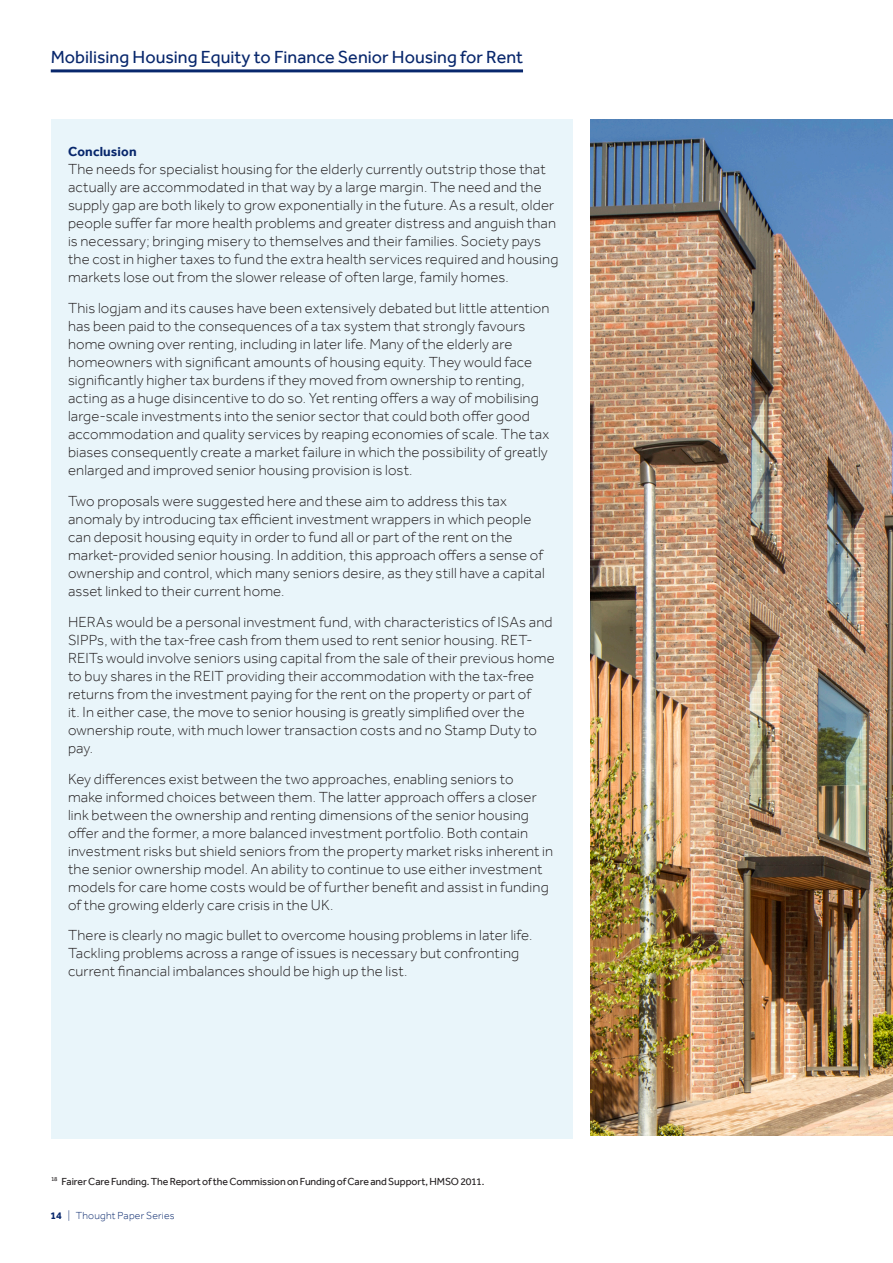
<style>
.page{position:relative;width:893px;height:1263px;background:#fff}
.page>*{position:absolute;margin:0;border:0;box-sizing:border-box;transform-origin:0 0}
.t1{font:18px "Effra";color:#08276c}
.t2{font:300 15px/18px "Effra";letter-spacing:.01em;color:#231f20}
.t3{font:700 13.5px "Effra";letter-spacing:.01em;color:#08276c}
.t4{font:10.5px "Effra";letter-spacing:-.005em;color:#231f20}
.t5{font:300 10.5px "Effra";letter-spacing:.025em;color:#08276c}
.s1{font-weight:700}
</style>
<div class="page">
<div style="left:51px;top:119px;width:521px;height:1019px;background:#e9f5fa"></div>
<hr style="left:51px;top:69px;width:472px;height:3px;background:#08276c">
<img style="left:590px;top:119px;width:303px;height:1016px">
<p class="t1" style="left:51px;top:46px;width:474px">Mobilising Housing Equity to Finance Senior Housing for Rent</p>
<p class="t3" style="left:68px;top:144px;width:70px">Conclusion</p>
<p class="t2" style="left:68px;top:160px;width:492px">The needs for specialist housing for the elderly currently outstrip those that actually are accommodated in that way by a large margin. The need and the supply gap are both likely to grow exponentially in the future. As a result, older people suffer far more health problems and greater distress and anguish than is necessary; bringing misery to themselves and their families. Society pays the cost in higher taxes to fund the extra health services required and housing markets lose out from the slower release of often large, family homes.</p>
<p class="t2" style="left:68px;top:299px;width:483px">This logjam and its causes have been extensively debated but little attention has been paid to the consequences of a tax system that strongly favours home owning over renting, including in later life. Many of the elderly are homeowners with significant amounts of housing equity. They would face significantly higher tax burdens if they moved from ownership to renting, acting as a huge disincentive to do so. Yet renting offers a way of mobilising large-scale investments into the senior sector that could both offer good accommodation and quality services by reaping economies of scale. The tax biases consequently create a market failure in which the possibility of greatly enlarged and improved senior housing provision is lost.</p>
<p class="t2" style="left:68px;top:492px;width:478px">Two proposals were suggested here and these aim to address this tax anomaly by introducing tax efficient investment wrappers in which people can deposit housing equity in order to fund all or part of the rent on the market-provided senior housing. In addition, this approach offers a sense of ownership and control, which many seniors desire, as they still have a capital asset linked to their current home.</p>
<p class="t2" style="left:68px;top:612px;width:488px">HERAs would be a personal investment fund, with characteristics of ISAs and SIPPs, with the tax-free cash from them used to rent senior housing. RET-REITs would involve seniors using capital from the sale of their previous home to buy shares in the REIT providing their accommodation with the tax-free returns from the investment paying for the rent on the property or part of<br>it. In either case, the move to senior housing is greatly simplified over the ownership route, with much lower transaction costs and no Stamp Duty to pay.</p>
<p class="t2" style="left:68px;top:769px;width:487px">Key differences exist between the two approaches, enabling seniors to<br>make informed choices between them. The latter approach offers a closer link between the ownership and renting dimensions of the senior housing offer and the former, a more balanced investment portfolio. Both contain investment risks but shield seniors from the property market risks inherent in the senior ownership model. An ability to continue to use either investment models for care home costs would be of further benefit and assist in funding of the growing elderly care crisis in the UK.</p>
<p class="t2" style="left:68px;top:926px;width:466px">There is clearly no magic bullet to overcome housing problems in later life.<br>Tackling problems across a range of issues is necessary but confronting current financial imbalances should be high up the list.</p>
<p class="t4" style="left:51px;top:1175px;width:435px"><sup>18</sup> Fairer Care Funding. The Report of the Commission on Funding of Care and Support, HMSO 2011.</p>
<p class="t5" style="left:51px;top:1209px;width:126px"><span class="s1">14</span> | Thought Paper Series</p>
</div>
